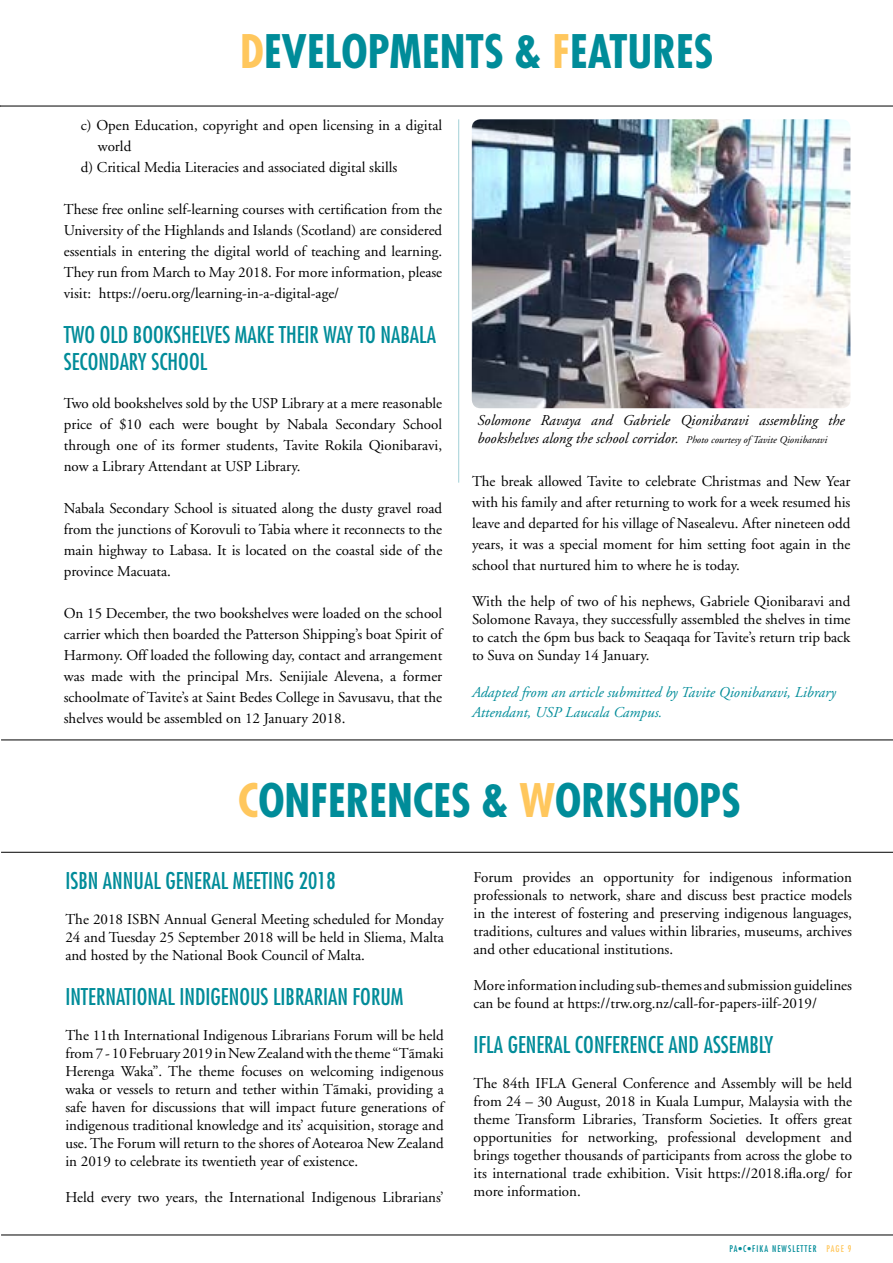
<style>
.page{position:relative;width:893px;height:1263px;background:#fff}
.page>*{position:absolute;margin:0;border:0;box-sizing:border-box;transform-origin:0 0}
.t1{font:700 condensed 45px "Futura";color:#008c99}
.t2{font:condensed 22.5px/27px "Futura";color:#008c99}
.t3{font:15px/18px "Adobe Garamond";color:#000;text-align:justify}
.t4{font:italic 15px/18px "Adobe Garamond";color:#000}
.t5{font:italic 15px/19.5px "Adobe Garamond";color:#008c99}
.t6{font:condensed 9px "Futura";letter-spacing:.12em;color:#008c99}
.s1{color:#ffc75d}
.s2{font-size:10.5px}
</style>
<div class="page">
<hr style="left:0;top:106px;width:893px;height:1px;background:#000">
<hr style="left:1px;top:1234px;width:892px;height:1px;background:#000">
<img style="left:472px;top:119px;width:378px;height:289px">
<hr style="left:458px;top:119px;width:1px;height:364px;background:#a3d1d7">
<hr style="left:1px;top:852px;width:892px;height:1px;background:#000">
<hr style="left:1px;top:739px;width:892px;height:1px;background:#000">
<h1 class="t1" style="left:240px;top:23px;width:475px"><span class="s1">D</span>EVELOPMENTS &amp; <span class="s1">F</span>EATURES</h1>
<p class="t3" style="left:81px;top:117px;width:363px">c) Open Education, copyright and open licensing in a digital</p>
<p class="t3" style="left:98px;top:138px;width:35px">world</p>
<p class="t3" style="left:81px;top:159px;width:318px">d) Critical Media Literacies and associated digital skills</p>
<p class="t3" style="left:64px;top:199px;width:380px;line-height:21px">These free online self-learning courses with certification from the University of the Highlands and Islands (Scotland) are considered essentials in entering the digital world of teaching and learning.<br>They run from March to May 2018. For more information, please visit: https://oeru.org/learning-in-a-digital-age/</p>
<h2 class="t2" style="left:64px;top:321px;width:356px">TWO OLD BOOKSHELVES MAKE THEIR WAY TO NABALA<br>SECONDARY SCHOOL</h2>
<p class="t3" style="left:64px;top:393px;width:380px;line-height:21px">Two old bookshelves sold by the USP Library at a mere reasonable price of $10 each were bought by Nabala Secondary School through one of its former students, Tavite Rokila Qionibaravi, now a Library Attendant at USP Library.</p>
<p class="t3" style="left:64px;top:498px;width:380px;line-height:21px">Nabala Secondary School is situated along the dusty gravel road from the junctions of Korovuli to Tabia where it reconnects to the main highway to Labasa. It is located on the coastal side of the province Macuata.</p>
<p class="t3" style="left:64px;top:603px;width:380px;line-height:21px">On 15 December, the two bookshelves were loaded on the school carrier which then boarded the Patterson Shipping’s boat Spirit of Harmony. Off loaded the following day, contact and arrangement was made with the principal Mrs. Senijiale Alevena, a former schoolmate of Tavite’s at Saint Bedes College in Savusavu, that the shelves would be assembled on 12 January 2018.</p>
<p class="t4" style="left:477px;top:412px;width:369px">Solomone Ravaya and Gabriele Qionibaravi assembling the bookshelves along the school corridor. <span class="s2">Photo courtesy of Tavite Qionibaravi</span></p>
<p class="t3" style="left:472px;top:471px;width:380px;line-height:21px">The break allowed Tavite to celebrate Christmas and New Year with his family and after returning to work for a week resumed his leave and departed for his village of Nasealevu. After nineteen odd years, it was a special moment for him setting foot again in the school that nurtured him to where he is today.</p>
<p class="t3" style="left:472px;top:592px;width:380px">With the help of two of his nephews, Gabriele Qionibaravi and Solomone Ravaya, they successfully assembled the shelves in time to catch the 6pm bus back to Seaqaqa for Tavite’s return trip back to Suva on Sunday 14 January.</p>
<p class="t5" style="left:472px;top:683px;width:366px">Adapted from an article submitted by Tavite Qionibaravi, Library<br>Attendant, USP Laucala Campus.</p>
<h1 class="t1" style="left:238px;top:771px;width:504px"><span class="s1">C</span>ONFERENCES &amp; <span class="s1">W</span>ORKSHOPS</h1>
<h2 class="t2" style="left:65px;top:867px;width:120px">ISBN ANN UAL GENERAL</h2>
<h2 class="t2" style="left:233px;top:867px;width:10px">MEETING</h2>
<h2 class="t2" style="left:299px;top:867px;width:38px">2018</h2>
<p class="t3" style="left:65px;top:911px;width:380px">The 2018 ISBN Annual General Meeting scheduled for Monday 24 and Tuesday 25 September 2018 will be held in Sliema, Malta and hosted by the National Book Council of Malta.</p>
<h2 class="t2" style="left:65px;top:983px;width:14px">INTERNATI</h2>
<h2 class="t2" style="left:137px;top:983px;width:168px">ONAL INDIGENOUS LIBRARIAN</h2>
<h2 class="t2" style="left:353px;top:983px;width:52px">FORUM</h2>
<p class="t3" style="left:65px;top:1027px;width:380px">The 11th International Indigenous Librarians Forum will be held from 7 - 10 February 2019 in New Zealand with the theme “Tãmaki Herenga Waka”. The theme focuses on welcoming indigenous waka or vessels to return and tether within Tãmaki, providing a safe haven for discussions that will impact future generations of indigenous traditional knowledge and its’ acquisition, storage and use. The Forum will return to the shores of Aotearoa New Zealand in 2019 to celebrate its twentieth year of existence.</p>
<p class="t3" style="left:65px;top:1189px;width:380px">Held every two years, the International Indigenous Librarians’</p>
<p class="t3" style="left:474px;top:869px;width:380px">Forum provides an opportunity for indigenous information professionals to network, share and discuss best practice models in the interest of fostering and preserving indigenous languages, traditions, cultures and values within libraries, museums, archives and other educational institutions.</p>
<p class="t3" style="left:474px;top:977px;width:380px">More information including sub-themes and submission guidelines can be found at https://trw.org.nz/call-for-papers-iilf-2019/</p>
<h2 class="t2" style="left:474px;top:1031px;width:54px">IFLA GENERAL</h2>
<h2 class="t2" style="left:575px;top:1031px;width:29px">CONFERENCE</h2>
<h2 class="t2" style="left:669px;top:1031px;width:106px">AN D ASSEMBLY</h2>
<p class="t3" style="left:474px;top:1075px;width:380px">The 84th IFLA General Conference and Assembly will be held from 24 – 30 August, 2018 in Kuala Lumpur, Malaysia with the theme Transform Libraries, Transform Societies. It offers great opportunities for networking, professional development and brings together thousands of participants from across the globe to its international trade exhibition. Visit https://2018.ifla.org/ for more information.</p>
<p class="t6" style="left:729px;top:1243px;width:124px">PA•C•FIKA NEWSLETTER <span class="s1">PAGE 9</span></p>
</div>
